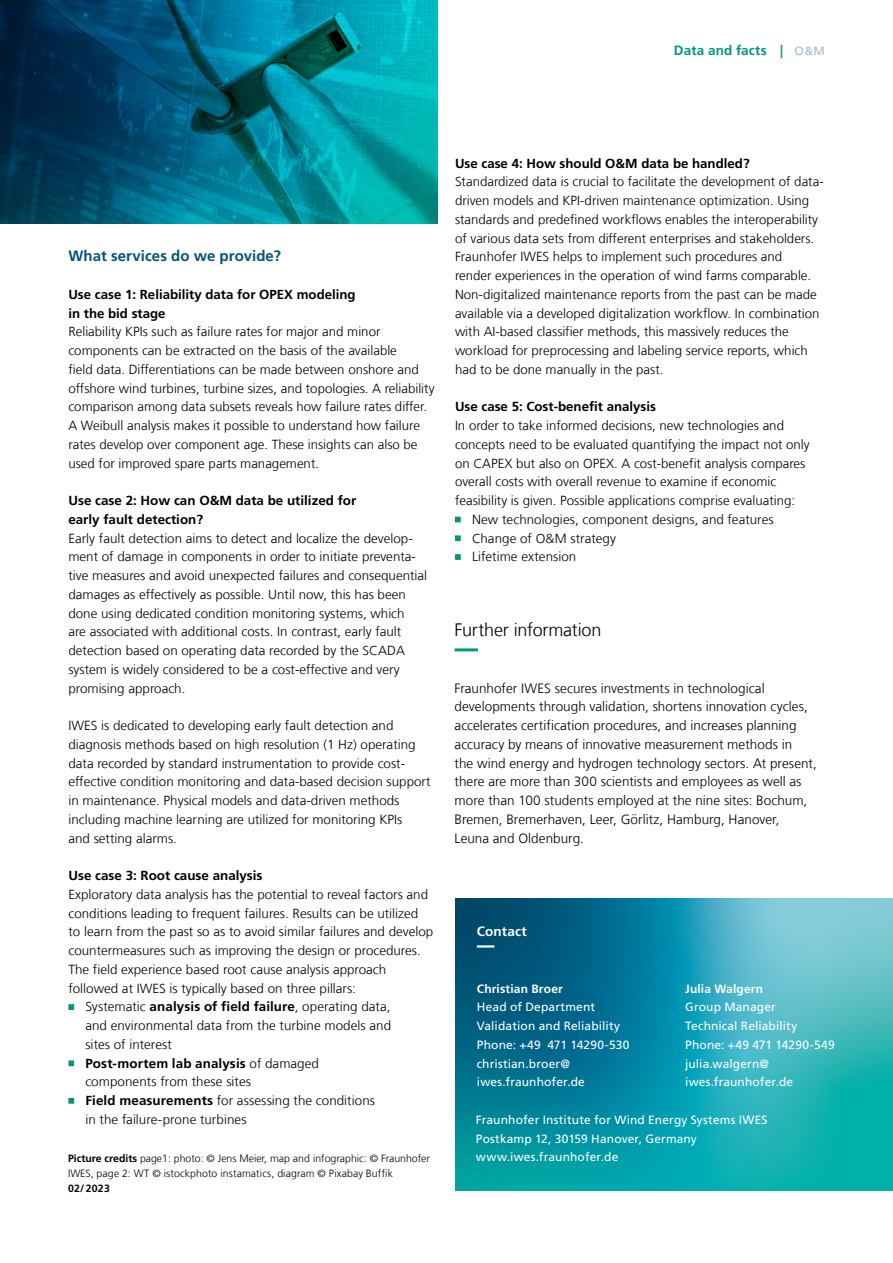
<style>
.page{position:relative;width:893px;height:1263px;background:#fff}
.page>*{position:absolute;margin:0;border:0;box-sizing:border-box;transform-origin:0 0}
.t1{font:300 18px "Frutiger LT Com";letter-spacing:-.01em;color:#000}
.t2{font:700 15px "Frutiger LT Com";letter-spacing:.005em;color:#005478}
.t3{font:300 13.5px/18.8px "Frutiger LT Com";letter-spacing:.005em;color:#000}
.t4{font:700 13.5px "Frutiger LT Com";letter-spacing:.01em;color:#009879}
.t5{font:700 13.5px "Frutiger LT Com";letter-spacing:.01em;color:#fff}
.t6{font:300 13.2px/18.8px "Frutiger LT Com";color:#000}
.t7{font:700 13.2px/18.8px "Frutiger LT Com";color:#000}
.t8{font:12px/18.8px "Frutiger LT Com";letter-spacing:.01em;color:#fff}
.t9{font:700 12px "Frutiger LT Com";letter-spacing:.01em;color:#fff}
.t10{font:300 10.5px "Frutiger LT Com";letter-spacing:.005em;color:#000}
.t11{font:700 10.5px "Frutiger LT Com";letter-spacing:.02em;color:#000}
.s1{font-weight:400;font-size:12px;color:#a5bcca}
.s2{font-weight:700}
.s3{font-weight:300}
</style>
<div class="page">
<svg style="left:456px;top:899px;width:437px;height:292px;background:#1b97a9"></svg>
<img style="left:0;top:0;width:437px;height:224px">
<svg style="left:477px;top:945px;width:191px;height:2px"></svg>
<svg style="left:454px;top:648px;width:24px;height:3px"></svg>
<svg style="left:68px;top:1004px;width:7px;height:6px"></svg>
<svg style="left:68px;top:1060px;width:7px;height:6px"></svg>
<svg style="left:68px;top:1098px;width:7px;height:6px"></svg>
<svg style="left:455px;top:517px;width:6px;height:5px"></svg>
<svg style="left:455px;top:535px;width:6px;height:6px"></svg>
<svg style="left:455px;top:554px;width:6px;height:6px"></svg>
<p class="t4" style="left:674px;top:42px;width:152px">Data and facts | <span class="s1">O&amp;M</span></p>
<p class="t7" style="left:455px;top:154px;width:296px">Use case 4: How should O&amp;M data be handled?</p>
<p class="t6" style="left:455px;top:172px;width:370px">Standardized data is crucial to facilitate the development of data&shy;driven models and KPI-driven maintenance optimization. Using standards and predefined workflows enables the interoperability of various data sets from different enterprises and stakeholders.<br>Fraunhofer IWES helps to implement such procedures and<br>render experiences in the operation of wind farms comparable.<br>Non-digitalized maintenance reports from the past can be made available via a developed digitalization workflow. In combination with AI-based classifier methods, this massively reduces the workload for preprocessing and labeling service reports, which had to be done manually in the past.</p>
<p class="t7" style="left:455px;top:397px;width:203px">Use case 5: Cost-benefit analysis</p>
<p class="t6" style="left:455px;top:416px;width:331px">In order to take informed decisions, new technologies and</p>
<p class="t6" style="left:455px;top:435px;width:356px">concepts need to be evaluated quantifying the impact not only</p>
<p class="t6" style="left:455px;top:454px;width:352px">on CAPEX but also on OPEX. A cost-benefit analysis compares</p>
<p class="t6" style="left:455px;top:473px;width:323px">overall costs with overall revenue to examine if economic</p>
<p class="t6" style="left:455px;top:491px;width:342px">feasibility is given. Possible applications comprise evaluating:</p>
<p class="t6" style="left:472px;top:510px;width:303px">New technologies, component designs, and features</p>
<p class="t6" style="left:472px;top:529px;width:146px">Change of O&amp;M strategy</p>
<p class="t6" style="left:472px;top:547px;width:106px">Lifetime extension</p>
<p class="t2" style="left:68px;top:247px;width:214px">What services do we provide?</p>
<p class="t7" style="left:68px;top:285px;width:289px">Use case 1: Reliability data for OPEX modeling in the bid stage</p>
<p class="t6" style="left:68px;top:322px;width:368px">Reliability KPIs such as failure rates for major and minor components can be extracted on the basis of the available<br>field data. Differentiations can be made between onshore and offshore wind turbines, turbine sizes, and topologies. A reliability comparison among data subsets reveals how failure rates differ.<br>A Weibull analysis makes it possible to understand how failure rates develop over component age. These insights can also be used for improved spare parts management.</p>
<p class="t7" style="left:68px;top:491px;width:289px">Use case 2: How can O&amp;M data be utilized for early fault detection?</p>
<p class="t6" style="left:68px;top:529px;width:360px">Early fault detection aims to detect and localize the develop&shy;ment of damage in components in order to initiate preventa&shy;tive measures and avoid unexpected failures and consequential damages as effectively as possible. Until now, this has been done using dedicated condition monitoring systems, which<br>are associated with additional costs. In contrast, early fault detection based on operating data recorded by the SCADA system is widely considered to be a cost-effective and very promising approach.</p>
<p class="t6" style="left:68px;top:716px;width:364px">IWES is dedicated to developing early fault detection and diagnosis methods based on high resolution (1 Hz) operating data recorded by standard instrumentation to provide cost&shy;effective condition monitoring and data-based decision support in maintenance. Physical models and data-driven methods including machine learning are utilized for monitoring KPIs<br>and setting alarms.</p>
<p class="t7" style="left:68px;top:866px;width:196px">Use case 3: Root cause analysis</p>
<p class="t6" style="left:68px;top:885px;width:361px">Exploratory data analysis has the potential to reveal factors and</p>
<p class="t6" style="left:68px;top:904px;width:351px">conditions leading to frequent failures. Results can be utilized</p>
<p class="t6" style="left:68px;top:922px;width:366px">to learn from the past so as to avoid similar failures and develop</p>
<p class="t6" style="left:68px;top:941px;width:354px">countermeasures such as improving the design or procedures.</p>
<p class="t6" style="left:68px;top:960px;width:319px">The field experience based root cause analysis approach</p>
<p class="t6" style="left:68px;top:979px;width:289px">followed at IWES is typically based on three pillars:</p>
<p class="t6" style="left:85px;top:998px;width:307px">Systematic <span class="s2">analysis of field failure</span>, operating data,</p>
<p class="t6" style="left:85px;top:1016px;width:307px">and environmental data from the turbine models and</p>
<p class="t6" style="left:85px;top:1035px;width:88px">sites of interest</p>
<p class="t7" style="left:85px;top:1054px;width:235px">Post-mortem lab analysis <span class="s3">of damaged</span></p>
<p class="t6" style="left:85px;top:1072px;width:167px">components from these sites</p>
<p class="t6" style="left:85px;top:1091px;width:291px"><span class="s2">Field measurements</span> for assessing the conditions</p>
<p class="t6" style="left:85px;top:1110px;width:163px">in the failure-prone turbines</p>
<p class="t8" style="left:476px;top:1110px;width:293px">Fraunhofer Institute for Wind Energy Systems IWES<br>Postkamp 12, 30159 Hanover, Germany</p>
<p class="t10" style="left:68px;top:1152px;width:363px"><span class="s2">Picture credits</span> page1: photo: © Jens Meier, map and infographic: © Fraunhofer</p>
<p class="t8" style="left:476px;top:1148px;width:144px">www.iwes.fraunhofer.de</p>
<p class="t10" style="left:68px;top:1167px;width:326px">IWES, page 2: WT © istockphoto instamatics, diagram © Pixabay Buffik</p>
<p class="t11" style="left:68px;top:1182px;width:43px">02/2023</p>
<h1 class="t1" style="left:454px;top:620px;width:148px">Further information</h1>
<p class="t3" style="left:454px;top:679px;width:364px">Fraunhofer IWES secures investments in technological developments through validation, shortens innovation cycles, accelerates certification procedures, and increases planning accuracy by means of innovative measurement methods in<br>the wind energy and hydrogen technology sectors. At present, there are more than 300 scientists and employees as well as more than 100 students employed at the nine sites: Bochum, Bremen, Bremerhaven, Leer, Görlitz, Hamburg, Hanover, Leuna and Oldenburg.</p>
<p class="t5" style="left:477px;top:924px;width:51px">Contact</p>
<p class="t9" style="left:685px;top:981px;width:79px">Julia Walgern</p>
<p class="t8" style="left:685px;top:998px;width:151px">Group Manager<br>Technical Reliability<br>Phone: +49 471 14290-549 julia.walgern@ iwes.fraunhofer.de</p>
<p class="t9" style="left:477px;top:981px;width:87px">Christian Broer</p>
<p class="t8" style="left:477px;top:998px;width:154px">Head of Department<br>Validation and Reliability<br>Phone: +49 471 14290-530 christian.broer@ iwes.fraunhofer.de</p>
</div>
